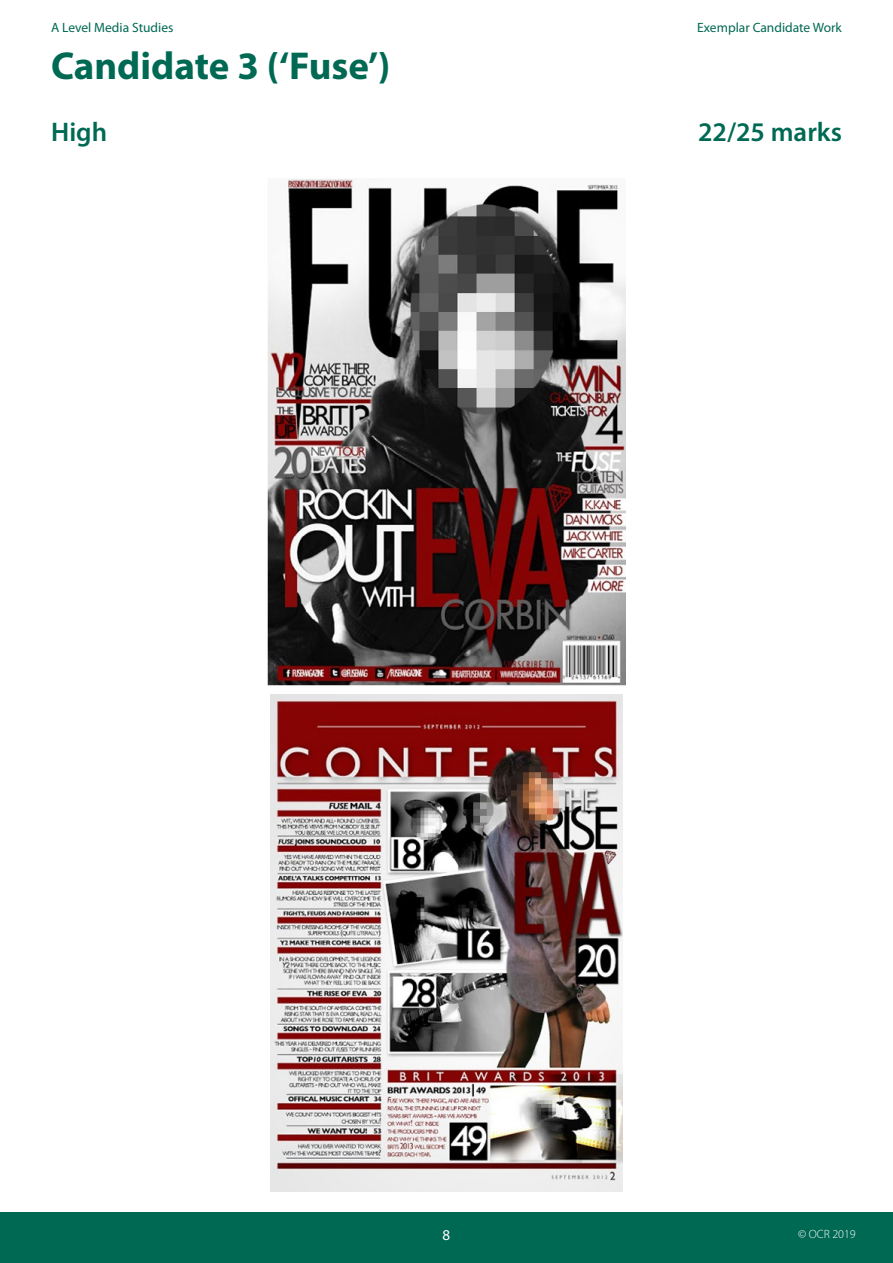
<style>
.page{position:relative;width:893px;height:1263px;background:#fff}
.page>*{position:absolute;margin:0;border:0;box-sizing:border-box;transform-origin:0 0}
.Heading{font:700 39px "Myriad Pro";color:#006953}
.Subheading{font:600 27px "Myriad Pro";color:#006953}
.t1{font:15px "Myriad Pro";color:#fff}
.t2{font:13.5px "Myriad Pro";color:#006953}
.t3{font:300 12px "Myriad Pro";color:#fff}
</style>
<div class="page">
<div style="left:0;top:1212px;width:893px;height:51px;background:#006953"></div>
<img style="left:267px;top:179px;width:359px;height:506px">
<img style="left:270px;top:694px;width:353px;height:497px">
<p class="t2" style="left:51px;top:19px;width:124px">A Level Media Studies</p>
<p class="t2" style="left:697px;top:19px;width:146px">Exemplar Candidate Work</p>
<p class="Heading" style="left:51px;top:41px;width:341px">Candidate 3 (‘Fuse’)</p>
<h3 class="Subheading" style="left:51px;top:114px;width:58px">High</h3>
<h3 class="Subheading" style="left:698px;top:114px;width:145px">22/25 marks</h3>
<p class="t1" style="left:443px;top:1226px;width:9px">8</p>
<p class="t3" style="left:798px;top:1227px;width:59px">© OCR 2019</p>
</div>
